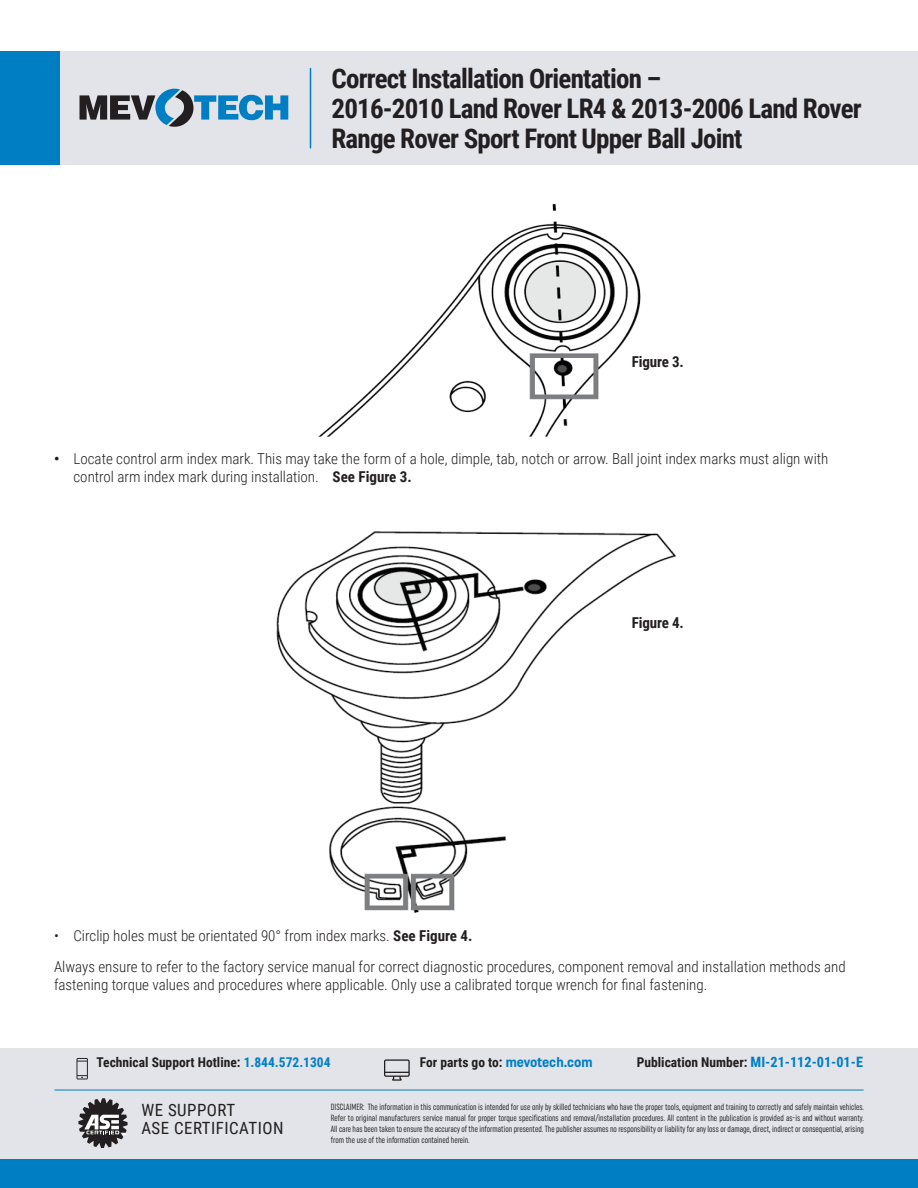
<style>
.page{position:relative;width:918px;height:1188px;background:#fff}
.page>*{position:absolute;margin:0;border:0;box-sizing:border-box;transform-origin:0 0}
.t1{font:700 27px/30px "Roboto Condensed";letter-spacing:-.03em;color:#231f20}
.t2{font:16.8px "Roboto Condensed";letter-spacing:.03em;color:#231f20}
.Basic_Body{font:300 15px/18px "Roboto Condensed";color:#231f20}
.Basic_Body-2{font:700 15px "Roboto Condensed";letter-spacing:-.01em;color:#231f20}
.t3{font:700 13.5px "Roboto Condensed";color:#231f20}
.t4{font:extra-condensed 9px/10.8px "Uniform";color:#231f20;text-align:justify}
.s1{font-weight:700}
.s2{color:#007ec4}
.s3{font-family:"Uniform Condensed";font-size:14.25px;color:#007ec4}
.s4{font-size:14.25px;color:#007ec4}
</style>
<div class="page">
<div style="left:0;top:1049px;width:918px;height:139px;background:#e2e4e9"></div>
<div style="left:0;top:1160px;width:918px;height:28px;background:#007ec4"></div>
<svg style="left:78px;top:1098px;width:50px;height:50px"></svg>
<svg style="left:76px;top:1058px;width:12px;height:21px"></svg>
<svg style="left:384px;top:1059px;width:26px;height:22px"></svg>
<hr style="left:55px;top:1090px;width:808px;height:1px;background:#007ec4">
<div style="left:50px;top:51px;width:868px;height:113px;background:#e2e4e9"></div>
<div style="left:0;top:51px;width:59px;height:113px;background:#007ec4"></div>
<hr style="left:310px;top:69px;width:1px;height:79px;background:#007ec4">
<svg style="left:80px;top:89px;width:208px;height:38px"></svg>
<img style="left:318px;top:204px;width:323px;height:233px">
<img style="left:276px;top:531px;width:401px;height:383px">
<p class="t1" style="left:332px;top:63px;width:532px">Correct Installation Orientation –<br>2016-2010 Land Rover LR4 &amp; 2013-2006 Land Rover<br>Range Rover Sport Front Upper Ball Joint</p>
<p class="Basic_Body-2" style="left:632px;top:351px;width:54px">Figure 3.</p>
<p class="Basic_Body" style="left:74px;top:449px;width:756px;text-indent:-20px"><span class="s1">•</span> Locate control arm index mark. This may take the form of a hole, dimple, tab, notch or arrow. Ball joint index marks must align with control arm index mark during installation. <span class="s1">See Figure 3.</span></p>
<p class="Basic_Body-2" style="left:632px;top:612px;width:54px">Figure 4.</p>
<p class="Basic_Body" style="left:54px;top:926px;width:420px">• Circlip holes must be orientated 90° from index marks. <span class="s1">See Figure 4.</span></p>
<p class="Basic_Body" style="left:54px;top:957px;width:793px">Always ensure to refer to the factory service manual for correct diagnostic procedures, component removal and installation methods and fastening torque values and procedures where applicable. Only use a calibrated torque wrench for final fastening.</p>
<p class="t3" style="left:97px;top:1053px;width:236px">Technical Support Hotline: <span class="s2">1.844.572.1304</span></p>
<p class="t3" style="left:420px;top:1053px;width:174px">For parts go to: <span class="s3">mevotech.com</span></p>
<p class="t3" style="left:637px;top:1053px;width:228px">Publication Number: <span class="s4">MI-21-112-01-01-E</span></p>
<p class="t2" style="left:141px;top:1098px;width:95px">WE SUPPORT</p>
<p class="t2" style="left:141px;top:1116px;width:144px">ASE CERTIFICATION</p>
<p class="t4" style="left:331px;top:1102px;width:535px">DISCLAIMER: The information in this communication is intended for use only by skilled technicians who have the proper tools, equipment and training to correctly and safely maintain vehicles.<br>Refer to original manufacturers service manual for proper torque specifications and removal/installation procedures. All content in the publication is provided as-is and without warranty.<br>All care has been taken to ensure the accuracy of the information presented. The publisher assumes no responsibility or liability for any loss or damage, direct, indirect or consequential, arising from the use of the information contained herein.</p>
</div>
